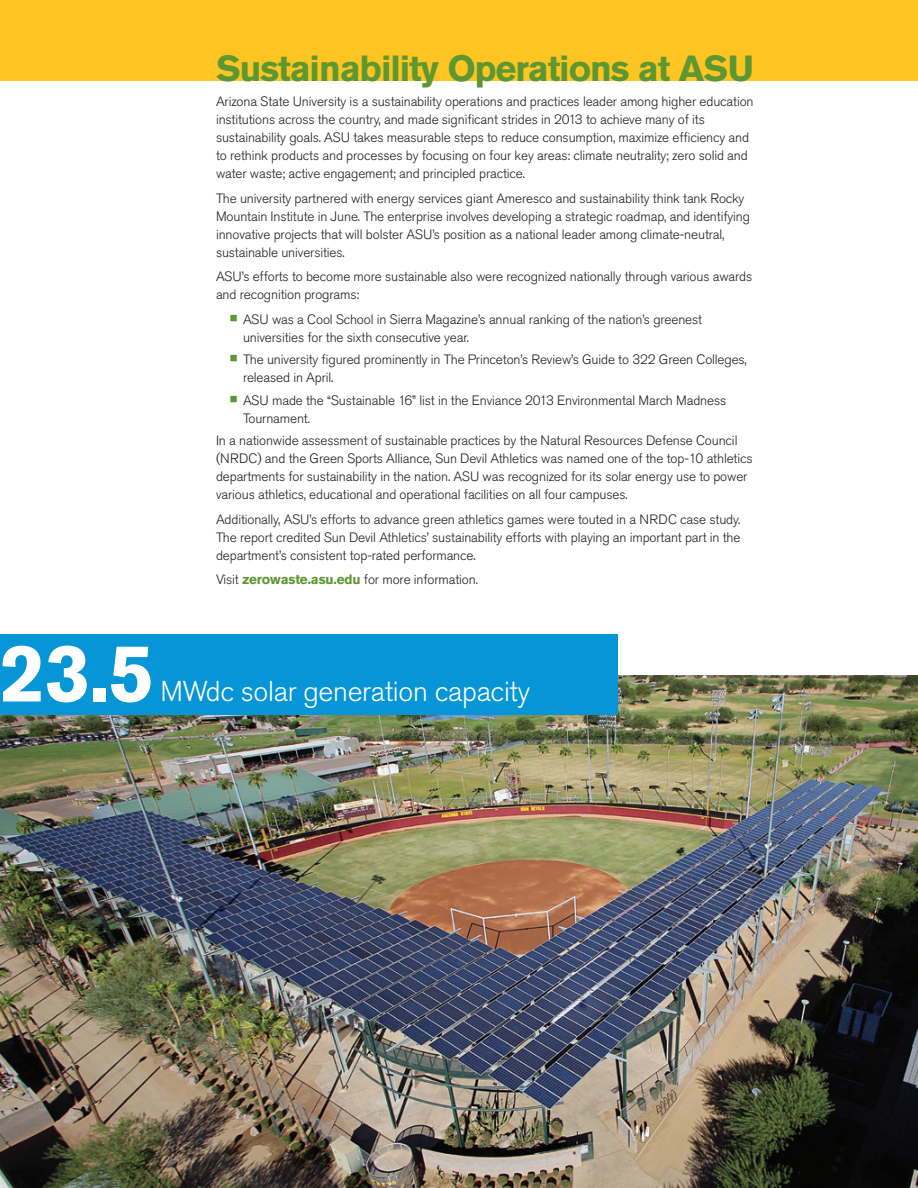
<style>
.page{position:relative;width:918px;height:1188px;background:#fff}
.page>*{position:absolute;margin:0;border:0;box-sizing:border-box;transform-origin:0 0}
.t1{font:700 81px "Akzidenz Grotesk Pro";color:#fff}
.Subheading{font:700 36px "Akzidenz Grotesk Pro";letter-spacing:-.03em;color:#5c9731}
.t2{font:300 28.5px "Akzidenz Grotesk Pro";letter-spacing:-.01em;color:#fff}
.bullet_text{font:300 13.5px/18px "Akzidenz Grotesk Pro";letter-spacing:-.01em;color:#231f20}
.s1{font-weight:700;font-size:25.5px;color:#5c9731}
.s2{font-weight:700;color:#5c9731}
</style>
<div class="page">
<div style="left:0;top:0;width:918px;height:81px;background:#fec422"></div>
<img style="left:0;top:675px;width:918px;height:513px">
<div style="left:0;top:634px;width:618px;height:82px;background:#0696d7"></div>
<p class="Subheading" style="left:216px;top:45px;width:540px">Sustainability Operations at ASU</p>
<p class="bullet_text" style="left:216px;top:92px;width:539px">Arizona State University is a sustainability operations and practices leader among higher education institutions across the country, and made significant strides in 2013 to achieve many of its sustainability goals. ASU takes measurable steps to reduce consumption, maximize efficiency and to rethink products and processes by focusing on four key areas: climate neutrality; zero solid and water waste; active engagement; and principled practice.</p>
<p class="bullet_text" style="left:216px;top:189px;width:536px">The university partnered with energy services giant Ameresco and sustainability think tank Rocky Mountain Institute in June. The enterprise involves developing a strategic roadmap, and identifying innovative projects that will bolster ASU’s position as a national leader among climate-neutral, sustainable universities.</p>
<p class="bullet_text" style="left:216px;top:268px;width:538px">ASU’s efforts to become more sustainable also were recognized nationally through various awards and recognition programs:</p>
<p class="bullet_text" style="left:243px;top:310px;width:461px;text-indent:-14px"><span class="s1">•</span> ASU was a Cool School in Sierra Magazine’s annual ranking of the nation’s greenest universities for the sixth consecutive year.</p>
<p class="bullet_text" style="left:243px;top:351px;width:505px;text-indent:-14px"><span class="s1">•</span> The university figured prominently in The Princeton’s Review’s Guide to 322 Green Colleges, released in April.</p>
<p class="bullet_text" style="left:243px;top:391px;width:485px;text-indent:-14px"><span class="s1">•</span> ASU made the “Sustainable 16” list in the Enviance 2013 Environmental March Madness<br>Tournament.</p>
<p class="bullet_text" style="left:216px;top:431px;width:538px">In a nationwide assessment of sustainable practices by the Natural Resources Defense Council (NRDC) and the Green Sports Alliance, Sun Devil Athletics was named one of the top-10 athletics departments for sustainability in the nation. ASU was recognized for its solar energy use to power various athletics, educational and operational facilities on all four campuses.</p>
<p class="bullet_text" style="left:216px;top:510px;width:526px;text-align:justify">Additionally, ASU’s efforts to advance green athletics games were touted in a NRDC case study.<br>The report credited Sun Devil Athletics’ sustainability efforts with playing an important part in the department’s consistent top-rated performance.</p>
<p class="bullet_text" style="left:216px;top:571px;width:263px">Visit <span class="s2">zerowaste.asu.edu</span> for more information.</p>
<p class="t1" style="left:0;top:621px;width:156px">23.5</p>
<p class="t2" style="left:161px;top:673px;width:371px">MWdc solar generation capacity</p>
</div>
